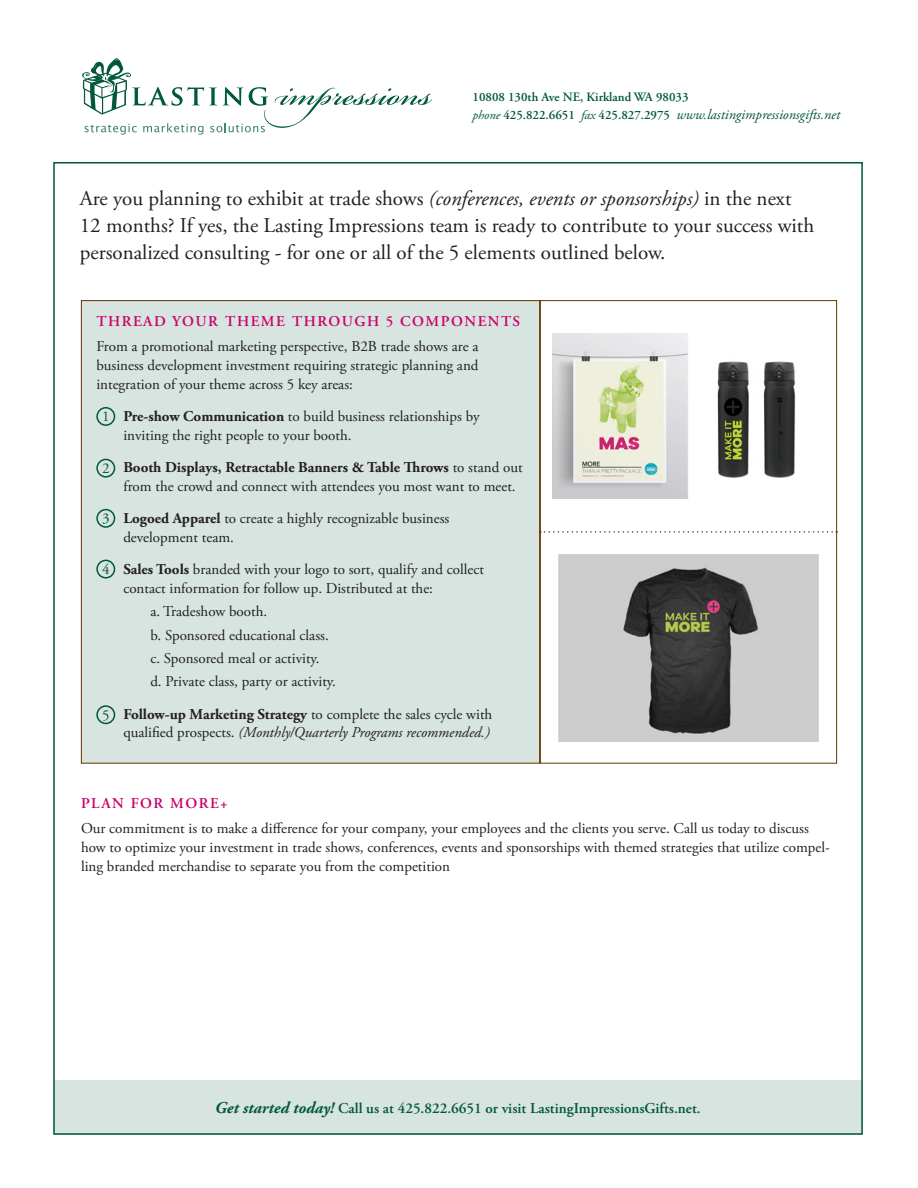
<style>
.page{position:relative;width:918px;height:1188px;background:#fff}
.page>*{position:absolute;margin:0;border:0;box-sizing:border-box;transform-origin:0 0}
.t1{font:21px/27px "Adobe Garamond Pro";color:#231f20}
.t2{font:15px/18.8px "Adobe Garamond Pro";color:#231f20}
.t3{font:600 15px "Adobe Garamond Pro";color:#00573c}
.t4{font:600 15px "Adobe Garamond Pro";letter-spacing:.1em;color:#ca016c}
.t5{font:15px "Adobe Garamond Pro";color:#00573c}
.t6{font:italic 14.25px "Adobe Garamond Pro";color:#00573c}
.t7{font:600 12.75px "Adobe Garamond Pro";color:#00573c}
.s1{font-size:12.75px}
.s2{font-weight:600;font-style:normal;font-size:12.75px}
.s3{font-style:italic}
.s4{font-weight:700}
.s5{font-weight:700;font-style:italic;font-size:16.5px}
</style>
<div class="page">
<div style="left:53px;top:1080px;width:810px;height:55px;background:#d7e4e0"></div>
<svg style="left:82px;top:58px;width:350px;height:77px"></svg>
<img style="left:552px;top:334px;width:244px;height:165px">
<img style="left:559px;top:554px;width:259px;height:187px">
<div style="left:81px;top:300px;width:459px;height:464px;background:#d7e4e0;border:1px solid #653500"></div>
<div style="left:540px;top:300px;width:297px;height:464px;border:1px solid #653500"></div>
<div style="left:96px;top:407px;width:19px;height:19px;border:2px solid #00573c;border-radius:50%"></div>
<div style="left:96px;top:459px;width:19px;height:19px;border:2px solid #00573c;border-radius:50%"></div>
<div style="left:96px;top:509px;width:19px;height:19px;border:2px solid #00573c;border-radius:50%"></div>
<div style="left:96px;top:560px;width:19px;height:19px;border:2px solid #00573c;border-radius:50%"></div>
<div style="left:96px;top:705px;width:19px;height:19px;border:2px solid #00573c;border-radius:50%"></div>
<svg style="left:540px;top:531px;width:297px;height:2px"></svg>
<p class="t7" style="left:472px;top:89px;width:218px">10808 130th Ave NE, Kirkland WA 98033</p>
<p class="t6" style="left:472px;top:106px;width:369px"><span class="s1">phone</span> <span class="s2">425.822.6651</span> <span class="s1">fax</span> <span class="s2">425.827.2975</span> www.lastingimpressionsgifts.net</p>
<p class="t1" style="left:80px;top:186px;width:736px">Are you planning to exhibit at trade shows <span class="s3">(conferences, events or sponsorships)</span> in the next<br>12 months? If yes, the Lasting Impressions team is ready to contribute to your success with personalized consulting - for one or all of the 5 elements outlined below.</p>
<p class="t4" style="left:96px;top:313px;width:425px">THREAD YOUR THEME THROUGH 5 COMPONENTS</p>
<p class="t2" style="left:96px;top:338px;width:384px;text-align:justify">From a promotional marketing perspective, B2B trade shows are a business development investment requiring strategic planning and integration of your theme across 5 key areas:</p>
<p class="t2" style="left:123px;top:408px;width:358px"><span class="s4">Pre-show Communication</span> to build business relationships by inviting the right people to your booth.</p>
<p class="t2" style="left:123px;top:459px;width:401px"><span class="s4">Booth Displays, Retractable Banners &amp; Table Throws</span> to stand out from the crowd and connect with attendees you most want to meet.</p>
<p class="t2" style="left:123px;top:510px;width:328px"><span class="s4">Logoed Apparel</span> to create a highly recognizable business development team.</p>
<p class="t2" style="left:123px;top:561px;width:362px"><span class="s4">Sales Tools</span> branded with your logo to sort, qualify and collect contact information for follow up. Distributed at the:</p>
<p class="t2" style="left:150px;top:603px;width:118px">a. Tradeshow booth.</p>
<p class="t2" style="left:150px;top:626px;width:180px">b. Sponsored educational class.</p>
<p class="t2" style="left:150px;top:649px;width:171px">c. Sponsored meal or activity.</p>
<p class="t2" style="left:150px;top:673px;width:187px">d. Private class, party or activity.</p>
<p class="t2" style="left:123px;top:705px;width:371px"><span class="s4">Follow-up Marketing Strategy</span> to complete the sales cycle with qualified prospects. <span class="s3">(Monthly/Quarterly Programs recommended.)</span></p>
<p class="t5" style="left:102px;top:407px;width:9px">1</p>
<p class="t5" style="left:102px;top:459px;width:9px">2</p>
<p class="t5" style="left:102px;top:509px;width:9px">3</p>
<p class="t5" style="left:102px;top:560px;width:9px">4</p>
<p class="t5" style="left:102px;top:706px;width:9px">5</p>
<p class="t4" style="left:81px;top:795px;width:148px">PLAN FOR MORE+</p>
<p class="t2" style="left:81px;top:820px;width:751px">Our commitment is to make a difference for your company, your employees and the clients you serve. Call us today to discuss how to optimize your investment in trade shows, conferences, events and sponsorships with themed strategies that utilize compel&shy;ling branded merchandise to separate you from the competition</p>
<p class="t3" style="left:215px;top:1100px;width:487px"><span class="s5">Get started today!</span> Call us at 425.822.6651 or visit LastingImpressionsGifts.net.</p>
</div>
